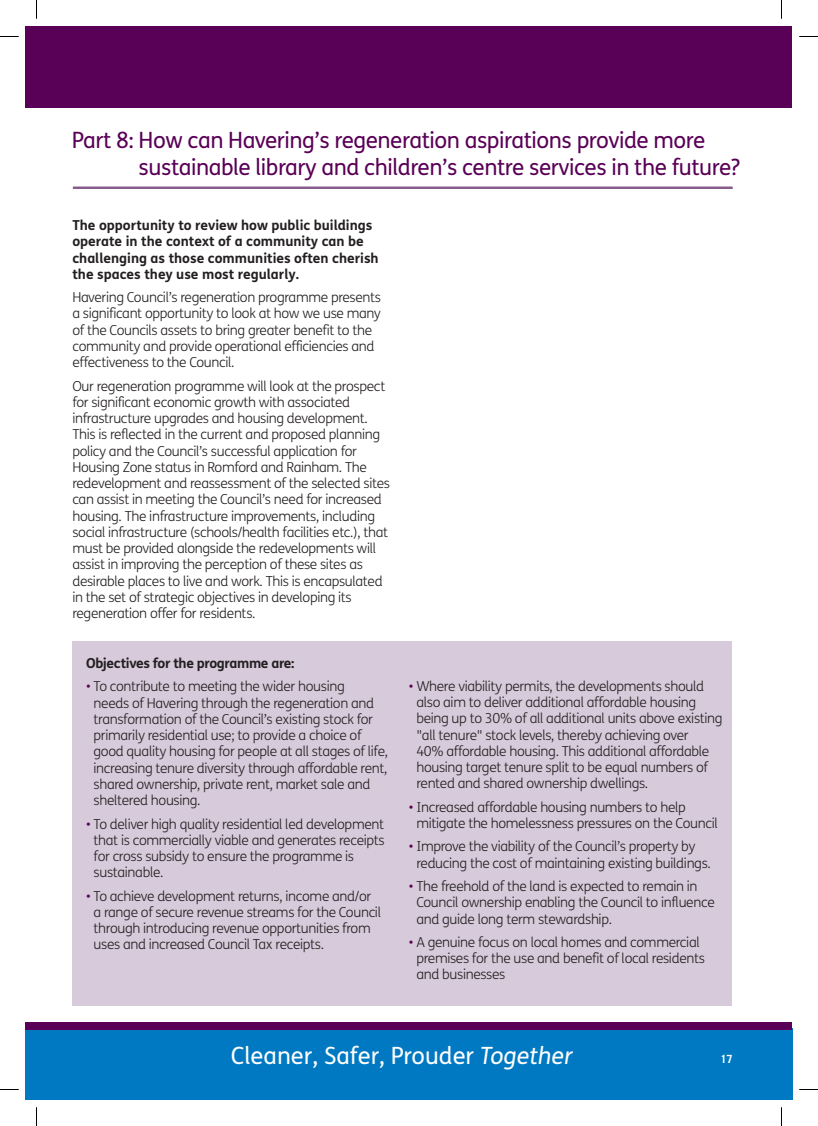
<style>
.page{position:relative;width:818px;height:1126px;background:#fff}
.page>*{position:absolute;margin:0;border:0;box-sizing:border-box;transform-origin:0 0}
.t1{font:23.75px "FS Me";color:#fff}
.t2{font:22.5px/27.5px "FS Me";letter-spacing:-.02em;color:#590156}
.t3{font:300 13.75px/16.2px "FS Me";letter-spacing:-.025em;color:#231f20}
.t4{font:700 13.75px/16.2px "FS Me";color:#231f20}
.t5{font:700 13.75px "FS Me";letter-spacing:-.025em;color:#231f20}
.t6{font:700 11.25px "Trade Gothic";color:#fff}
.s1{color:#590156}
.s2{font-style:italic}
</style>
<div class="page">
<div style="left:26px;top:1028px;width:765px;height:71px;background:#0079c2"></div>
<div style="left:26px;top:26px;width:10px;height:81px;background:#590156"></div>
<div style="left:26px;top:1022px;width:10px;height:7px;background:#590156"></div>
<div style="left:36px;top:1022px;width:755px;height:7px;background:#590156"></div>
<div style="left:36px;top:26px;width:755px;height:81px;background:#590156"></div>
<div style="left:72px;top:641px;width:659px;height:364px;background:#d7cadb"></div>
<hr style="left:73px;top:186px;width:659px;height:3px;background:#885d8b">
<svg style="left:0;top:36px;width:19px;height:1px"></svg>
<svg style="left:799px;top:36px;width:18px;height:1px"></svg>
<svg style="left:0;top:1089px;width:19px;height:1px"></svg>
<svg style="left:799px;top:1089px;width:18px;height:1px"></svg>
<svg style="left:36px;top:0;width:1px;height:19px"></svg>
<svg style="left:36px;top:1107px;width:1px;height:18px"></svg>
<h2 class="t2" style="left:138px;top:126px;width:602px;text-indent:-67px">Part 8: How can Havering’s regeneration aspirations provide more sustainable library and children’s centre services in the future?</h2>
<p class="t4" style="left:72px;top:216px;width:307px">The opportunity to review how public buildings operate in the context of a community can be challenging as those communities often cherish the spaces they use most regularly.</p>
<p class="t3" style="left:72px;top:289px;width:310px">Havering Council’s regeneration programme presents a significant opportunity to look at how we use many of the Councils assets to bring greater benefit to the community and provide operational efficiencies and effectiveness to the Council.</p>
<p class="t3" style="left:72px;top:377px;width:319px">Our regeneration programme will look at the prospect for significant economic growth with associated infrastructure upgrades and housing development.<br>This is reflected in the current and proposed planning policy and the Council’s successful application for Housing Zone status in Romford and Rainham. The redevelopment and reassessment of the selected sites can assist in meeting the Council’s need for increased housing. The infrastructure improvements, including social infrastructure (schools/health facilities etc.), that must be provided alongside the redevelopments will assist in improving the perception of these sites as desirable places to live and work. This is encapsulated in the set of strategic objectives in developing its regeneration offer for residents.</p>
<p class="t5" style="left:86px;top:652px;width:210px">Objectives for the programme are:</p>
<p class="t3" style="left:93px;top:678px;width:296px;text-indent:-7px"><span class="s1">•</span> To contribute to meeting the wider housing<br>needs of Havering through the regeneration and transformation of the Council’s existing stock for primarily residential use; to provide a choice of good quality housing for people at all stages of life, increasing tenure diversity through affordable rent, shared ownership, private rent, market sale and sheltered housing.</p>
<p class="t3" style="left:93px;top:815px;width:292px;text-indent:-7px"><span class="s1">•</span> To deliver high quality residential led development that is commercially viable and generates receipts for cross subsidy to ensure the programme is sustainable.</p>
<p class="t3" style="left:93px;top:887px;width:289px;text-indent:-7px"><span class="s1">•</span> To achieve development returns, income and/or a range of secure revenue streams for the Council through introducing revenue opportunities from uses and increased Council Tax receipts.</p>
<p class="t3" style="left:416px;top:677px;width:307px;text-indent:-7px"><span class="s1">•</span> Where viability permits, the developments should also aim to deliver additional affordable housing being up to 30% of all additional units above existing "all tenure" stock levels, thereby achieving over<br>40% affordable housing. This additional affordable housing target tenure split to be equal numbers of rented and shared ownership dwellings.</p>
<p class="t3" style="left:416px;top:798px;width:303px;text-indent:-7px"><span class="s1">•</span> Increased affordable housing numbers to help mitigate the homelessness pressures on the Council</p>
<p class="t3" style="left:416px;top:838px;width:296px;text-indent:-7px"><span class="s1">•</span> Improve the viability of the Council’s property by reducing the cost of maintaining existing buildings.</p>
<p class="t3" style="left:416px;top:877px;width:300px;text-indent:-7px"><span class="s1">•</span> The freehold of the land is expected to remain in<br>Council ownership enabling the Council to influence and guide long term stewardship.</p>
<p class="t3" style="left:416px;top:933px;width:290px;text-indent:-7px"><span class="s1">•</span> A genuine focus on local homes and commercial premises for the use and benefit of local residents and businesses</p>
<h1 class="t1" style="left:231px;top:1038px;width:343px">Cleaner, Safer, Prouder <span class="s2">Together</span></h1>
<p class="t6" style="left:720px;top:1051px;width:14px">17</p>
</div>
